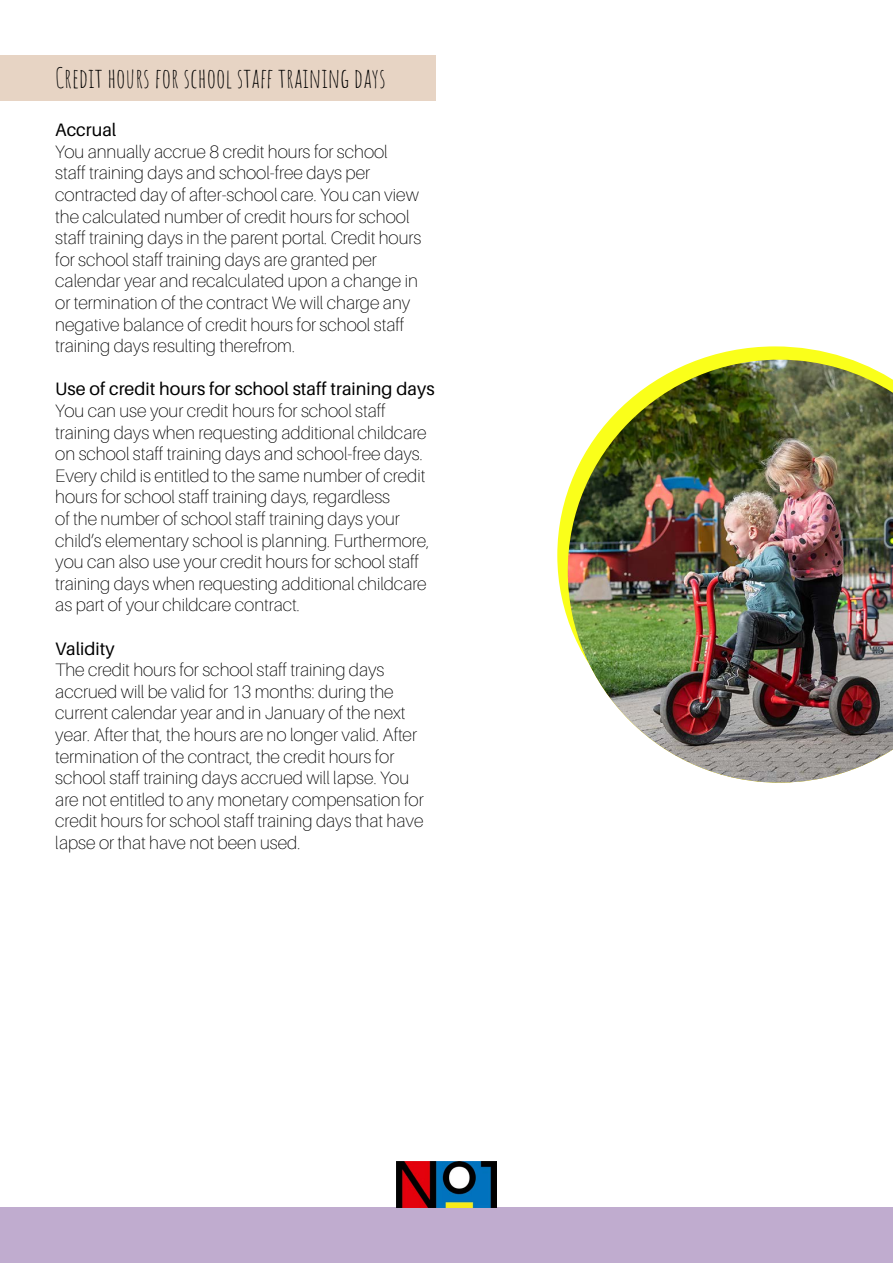
<style>
.page{position:relative;width:893px;height:1263px;background:#fff}
.page>*{position:absolute;margin:0;border:0;box-sizing:border-box;transform-origin:0 0}
.t1{font:27px "Amatic SC";color:#000}
.t2{font:100 18px/21.6px "Aileron";color:#000}
.t3{font:18px "Aileron";color:#000}
</style>
<div class="page">
<div style="left:0;top:1208px;width:893px;height:55px;background:#c0accf"></div>
<img style="left:396px;top:1161px;width:101px;height:46px">
<svg style="left:557px;top:346px;width:295px;height:274px"></svg>
<div style="left:0;top:55px;width:436px;height:46px;background:#e7d4c4"></div>
<img style="left:568px;top:360px;width:325px;height:423px">
<h1 class="t1" style="left:55px;top:58px;width:332px">CREDIT HOURS FOR SCHOOL STAFF TRAINING DAYS</h1>
<p class="t3" style="left:55px;top:120px;width:63px">Accrual</p>
<p class="t2" style="left:55px;top:141px;width:368px">You annually accrue 8 credit hours for school staff training days and school-free days per contracted day of after-school care. You can view the calculated number of credit hours for school staff training days in the parent portal. Credit hours for school staff training days are granted per calendar year and recalculated upon a change in or termination of the contract We will charge any negative balance of credit hours for school staff training days resulting therefrom.</p>
<p class="t3" style="left:55px;top:379px;width:381px">Use of credit hours for school staff training days</p>
<p class="t2" style="left:55px;top:400px;width:376px">You can use your credit hours for school staff training days when requesting additional childcare on school staff training days and school-free days.<br>Every child is entitled to the same number of credit hours for school staff training days, regardless<br>of the number of school staff training days your child’s elementary school is planning. Furthermore, you can also use your credit hours for school staff training days when requesting additional childcare as part of your childcare contract.</p>
<p class="t3" style="left:55px;top:638px;width:61px">Validity</p>
<p class="t2" style="left:55px;top:659px;width:370px">The credit hours for school staff training days accrued will be valid for 13 months: during the current calendar year and in January of the next year. After that, the hours are no longer valid. After termination of the contract, the credit hours for school staff training days accrued will lapse. You are not entitled to any monetary compensation for credit hours for school staff training days that have lapse or that have not been used.</p>
</div>
